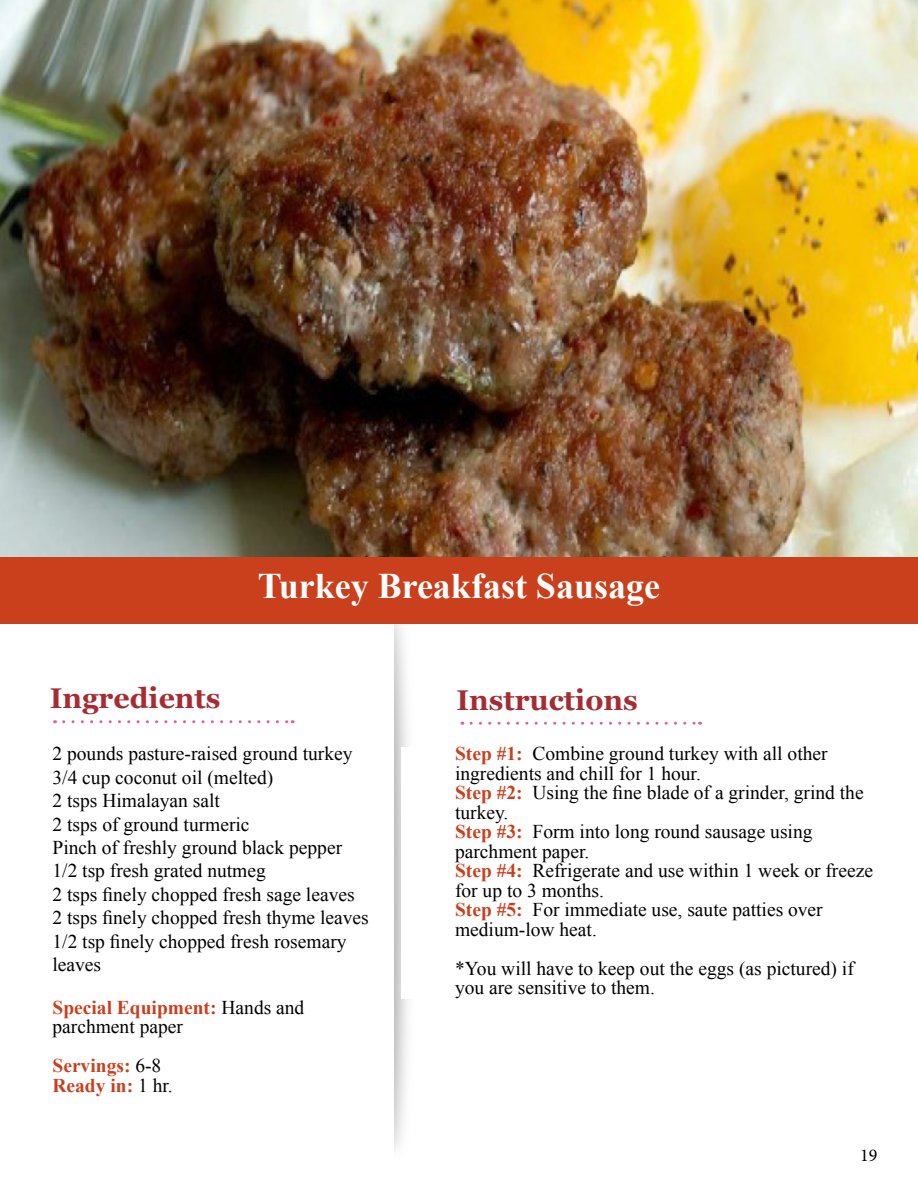
<style>
.page{position:relative;width:918px;height:1188px;background:#fff}
.page>*{position:absolute;margin:0;border:0;box-sizing:border-box;transform-origin:0 0}
.t1{font:700 36px "Times New Roman";color:#fff}
.t2{font:700 28.5px "Georgia";color:#a52c32}
.t3{font:19.5px/19.5px "Times New Roman";color:#000}
.t4{font:700 19.5px/19.5px "Times New Roman";color:#ca3f1c}
.t5{font:18px "Minion Pro";color:#000}
.s1{font-weight:700;color:#ca3f1c}
.s2{font-weight:400;color:#000}
</style>
<div class="page">
<img style="left:0;top:1px;width:918px;height:556px">
<div style="left:0;top:557px;width:918px;height:67px;background:#ca3f1c"></div>
<svg style="left:64px;top:720px;width:229px;height:3px"></svg>
<svg style="left:471px;top:722px;width:230px;height:3px"></svg>
<h1 class="t1" style="left:258px;top:561px;width:404px">Turkey Breakfast Sausage</h1>
<h2 class="t2" style="left:50px;top:677px;width:172px">Ingredients</h2>
<h2 class="t2" style="left:456px;top:678px;width:183px">Instructions</h2>
<p class="t3" style="left:455px;top:744px;width:420px"><span class="s1">Step #1:</span> Combine ground turkey with all other ingredients and chill for 1 hour.<br><span class="s1">Step #2:</span> Using the fine blade of a grinder, grind the turkey.<br><span class="s1">Step #3:</span> Form into long round sausage using parchment paper.<br><span class="s1">Step #4:</span> Refrigerate and use within 1 week or freeze for up to 3 months.<br><span class="s1">Step #5:</span> For immediate use, saute patties over medium-low heat.</p>
<p class="t3" style="left:455px;top:958px;width:400px">*You will have to keep out the eggs (as pictured) if you are sensitive to them.</p>
<p class="t3" style="left:52px;top:742px;width:318px;line-height:23.4px">2 pounds pasture-raised ground turkey<br>3/4 cup coconut oil (melted)<br>2 tsps Himalayan salt<br>2 tsps of ground turmeric<br>Pinch of freshly ground black pepper<br>1/2 tsp fresh grated nutmeg<br>2 tsps finely chopped fresh sage leaves<br>2 tsps finely chopped fresh thyme leaves<br>1/2 tsp finely chopped fresh rosemary leaves</p>
<p class="t3" style="left:52px;top:997px;width:253px"><span class="s1">Special Equipment:</span> Hands and parchment paper</p>
<p class="t4" style="left:52px;top:1056px;width:122px">Servings: <span class="s2">6-8<br></span>Ready in: <span class="s2">1 hr.</span></p>
<p class="t5" style="left:860px;top:1143px;width:19px">19</p>
</div>
